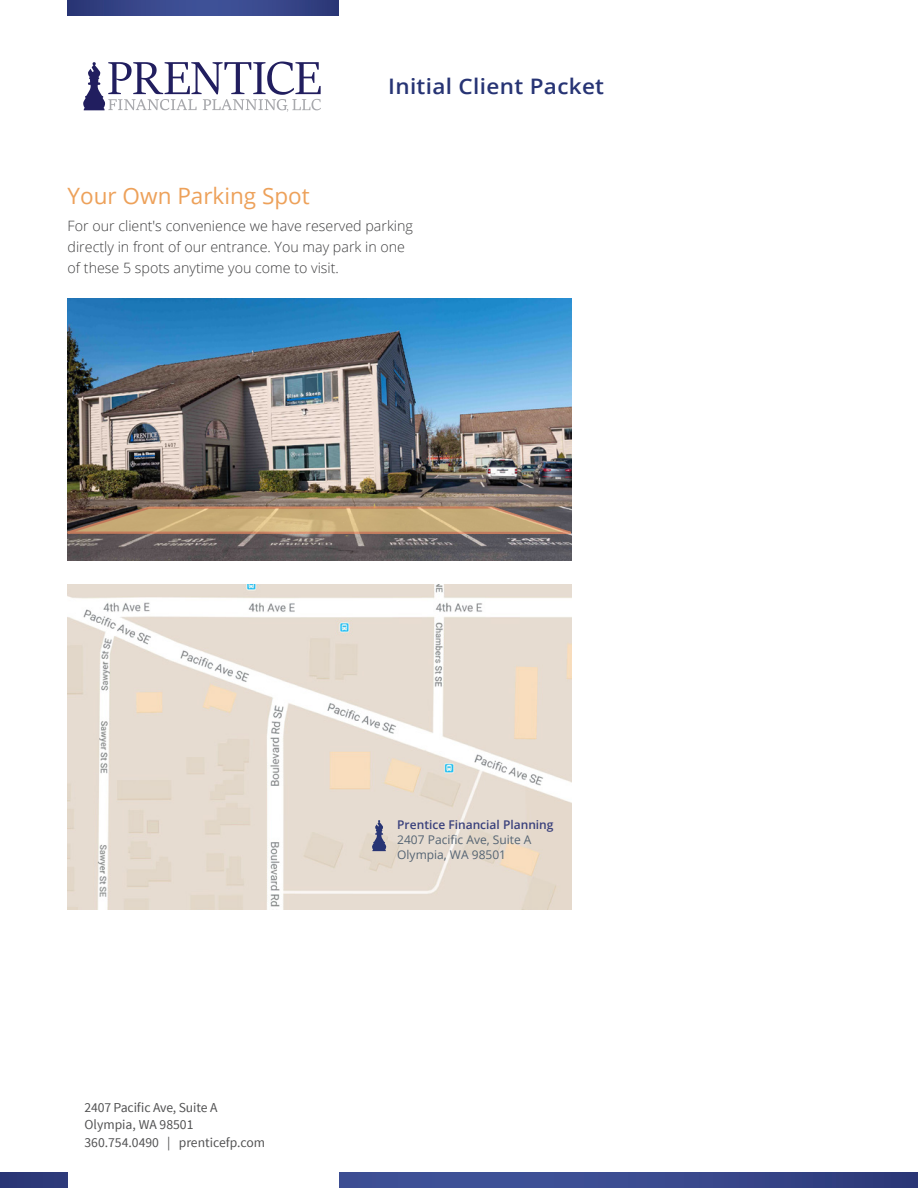
<style>
.page{position:relative;width:918px;height:1188px;background:#fff}
.page>*{position:absolute;margin:0;border:0;box-sizing:border-box;transform-origin:0 0}
.main_subhead{font:22.5px "Open Sans";color:#eda15a}
.t1{font:600 21.3px "Open Sans";letter-spacing:.015em;color:#273474;scale:1.05 1}
.main_heading{font:300 14.25px/21px "Open Sans";color:#3e3e3f}
.t2{font:13.65px/17.7px "Source Sans Pro";color:#3e3e3f}
.main_heading-2{font:12px/15px "Open Sans";color:#556473}
.s1{font-weight:600;color:#3a417c}
</style>
<div class="page">
<svg style="left:68px;top:0;width:271px;height:15px;background:#364589"></svg>
<svg style="left:83px;top:62px;width:238px;height:50px"></svg>
<svg style="left:0;top:1173px;width:918px;height:15px;background:#37478a"></svg>
<div style="left:68px;top:1168px;width:271px;height:20px;background:#fff"></div>
<img style="left:68px;top:298px;width:503px;height:262px">
<svg style="left:67px;top:505px;width:505px;height:30px;background:#b1936c"></svg>
<img style="left:67px;top:584px;width:504px;height:325px">
<svg style="left:372px;top:820px;width:14px;height:31px"></svg>
<h2 class="t1" style="left:388px;top:71px;width:207px">Initial Client Packet</h2>
<p class="main_subhead" style="left:68px;top:181px;width:244px">Your Own Parking Spot</p>
<p class="main_heading" style="left:68px;top:215px;width:347px">For our client's convenience we have reserved parking directly in front of our entrance. You may park in one of these 5 spots anytime you come to visit.</p>
<p class="t2" style="left:84px;top:1099px;width:182px">2407 Pacific Ave, Suite A<br>Olympia, WA 98501<br>360.754.0490 | prenticefp.com</p>
<p class="main_heading-2" style="left:397px;top:817px;width:158px"><span class="s1">Prentice Financial Planning<br></span>2407 Pacific Ave, Suite A<br>Olympia, WA 98501</p>
</div>
